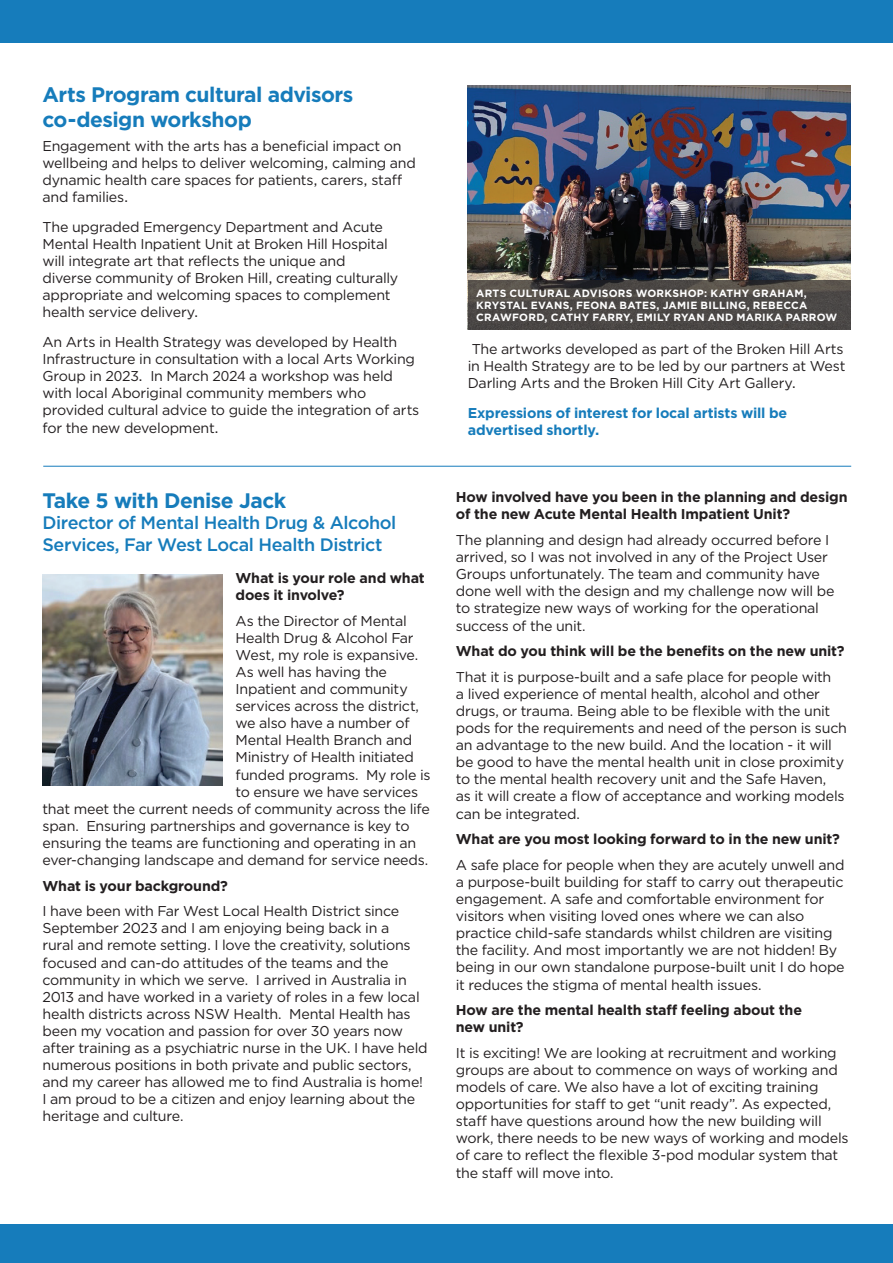
<style>
.page{position:relative;width:893px;height:1263px;background:#fff}
.page>*{position:absolute;margin:0;border:0;box-sizing:border-box;transform-origin:0 0}
.t1{font:700 21px/25.2px "Gotham";letter-spacing:-.025em;color:#167cbb}
.t2{font:500 18px/21.6px "Gotham";letter-spacing:-.025em;color:#167cbb}
.t3{font:14.25px/17.1px "Gotham";letter-spacing:-.015em;color:#231f20}
.t4{font:700 14.25px/17.1px "Gotham";letter-spacing:-.01em;color:#231f20}
.t5{font:700 14.25px/17.1px "Gotham";letter-spacing:-.01em;color:#167cbb}
.t6{font:700 10.5px/12px "Gotham";letter-spacing:.02em;color:#fff}
</style>
<div class="page">
<div style="left:0;top:0;width:893px;height:43px;background:#167cbb"></div>
<div style="left:0;top:1225px;width:893px;height:38px;background:#167cbb"></div>
<img style="left:468px;top:85px;width:382px;height:195px">
<img style="left:43px;top:574px;width:180px;height:211px">
<svg style="left:468px;top:280px;width:382px;height:50px;fill:#4c4846"></svg>
<hr style="left:43px;top:466px;width:808px;height:1px;background:#167cbb">
<h1 class="t1" style="left:43px;top:82px;width:312px">Arts Program cultural advisors co-design workshop</h1>
<p class="t3" style="left:43px;top:137px;width:375px">Engagement with the arts has a beneficial impact on wellbeing and helps to deliver welcoming, calming and dynamic health care spaces for patients, carers, staff and families.</p>
<p class="t3" style="left:43px;top:218px;width:357px">The upgraded Emergency Department and Acute Mental Health Inpatient Unit at Broken Hill Hospital will integrate art that reflects the unique and diverse community of Broken Hill, creating culturally appropriate and welcoming spaces to complement health service delivery.</p>
<p class="t3" style="left:43px;top:333px;width:378px">An Arts in Health Strategy was developed by Health Infrastructure in consultation with a local Arts Working Group in 2023. In March 2024 a workshop was held with local Aboriginal community members who provided cultural advice to guide the integration of arts for the new development.</p>
<p class="t3" style="left:468px;top:340px;width:379px">The artworks developed as part of the Broken Hill Arts in Health Strategy are to be led by our partners at West<br>Darling Arts and the Broken Hill City Art Gallery.</p>
<p class="t6" style="left:476px;top:288px;width:363px">ARTS CULTURAL ADVISORS WORKSHOP: KATHY GRAHAM,<br>KRYSTAL EVANS, FEONA BATES, JAMIE BILLING, REBECCA<br>CRAWFORD, CATHY FARRY, EMILY RYAN AND MARIKA PARROW</p>
<p class="t5" style="left:468px;top:404px;width:321px">Expressions of interest for local artists will be advertised shortly.</p>
<h1 class="t1" style="left:43px;top:487px;width:245px">Take 5 with Denise Jack</h1>
<p class="t2" style="left:43px;top:512px;width:355px">Director of Mental Health Drug &amp; Alcohol<br>Services, Far West Local Health District</p>
<p class="t4" style="left:236px;top:569px;width:191px">What is your role and what does it involve?</p>
<p class="t3" style="left:236px;top:612px;width:173px">As the Director of Mental</p>
<p class="t3" style="left:236px;top:629px;width:180px">Health Drug &amp; Alcohol Far</p>
<p class="t3" style="left:236px;top:646px;width:184px">West, my role is expansive.</p>
<p class="t3" style="left:236px;top:663px;width:153px">As well has having the</p>
<p class="t3" style="left:236px;top:680px;width:174px">Inpatient and community</p>
<p class="t3" style="left:236px;top:697px;width:185px">services across the district,</p>
<p class="t3" style="left:236px;top:714px;width:176px">we also have a number of</p>
<p class="t3" style="left:236px;top:731px;width:178px">Mental Health Branch and</p>
<p class="t3" style="left:236px;top:748px;width:180px">Ministry of Health initiated</p>
<p class="t3" style="left:236px;top:766px;width:196px">funded programs. My role is</p>
<p class="t3" style="left:236px;top:783px;width:184px">to ensure we have services</p>
<p class="t3" style="left:43px;top:800px;width:389px">that meet the current needs of community across the life</p>
<p class="t3" style="left:43px;top:817px;width:369px">span. Ensuring partnerships and governance is key to</p>
<p class="t3" style="left:43px;top:834px;width:375px">ensuring the teams are functioning and operating in an</p>
<p class="t3" style="left:43px;top:851px;width:387px">ever-changing landscape and demand for service needs.</p>
<p class="t4" style="left:43px;top:877px;width:187px">What is your background?</p>
<p class="t3" style="left:43px;top:902px;width:387px">I have been with Far West Local Health District since September 2023 and I am enjoying being back in a<br>rural and remote setting. I love the creativity, solutions focused and can-do attitudes of the teams and the community in which we serve. I arrived in Australia in 2013 and have worked in a variety of roles in a few local health districts across NSW Health. Mental Health has been my vocation and passion for over 30 years now after training as a psychiatric nurse in the UK. I have held numerous positions in both private and public sectors, and my career has allowed me to find Australia is home!<br>I am proud to be a citizen and enjoy learning about the heritage and culture.</p>
<p class="t4" style="left:456px;top:489px;width:393px">How involved have you been in the planning and design of the new Acute Mental Health Impatient Unit?</p>
<p class="t3" style="left:456px;top:531px;width:380px">The planning and design had already occurred before I arrived, so I was not involved in any of the Project User Groups unfortunately. The team and community have done well with the design and my challenge now will be to strategize new ways of working for the operational success of the unit.</p>
<p class="t4" style="left:456px;top:642px;width:390px">What do you think will be the benefits on the new unit?</p>
<p class="t3" style="left:456px;top:668px;width:393px">That it is purpose-built and a safe place for people with<br>a lived experience of mental health, alcohol and other drugs, or trauma. Being able to be flexible with the unit pods for the requirements and need of the person is such an advantage to the new build. And the location - it will be good to have the mental health unit in close proximity to the mental health recovery unit and the Safe Haven,<br>as it will create a flow of acceptance and working models can be integrated.</p>
<p class="t4" style="left:456px;top:830px;width:385px">What are you most looking forward to in the new unit?</p>
<p class="t3" style="left:456px;top:856px;width:390px">A safe place for people when they are acutely unwell and a purpose-built building for staff to carry out therapeutic engagement. A safe and comfortable environment for visitors when visiting loved ones where we can also practice child-safe standards whilst children are visiting the facility. And most importantly we are not hidden! By being in our own standalone purpose-built unit I do hope it reduces the stigma of mental health issues.</p>
<p class="t4" style="left:456px;top:1001px;width:348px">How are the mental health staff feeling about the new unit?</p>
<p class="t3" style="left:456px;top:1044px;width:394px">It is exciting! We are looking at recruitment and working groups are about to commence on ways of working and models of care. We also have a lot of exciting training opportunities for staff to get “unit ready”. As expected, staff have questions around how the new building will work, there needs to be new ways of working and models of care to reflect the flexible 3-pod modular system that the staff will move into.</p>
</div>
